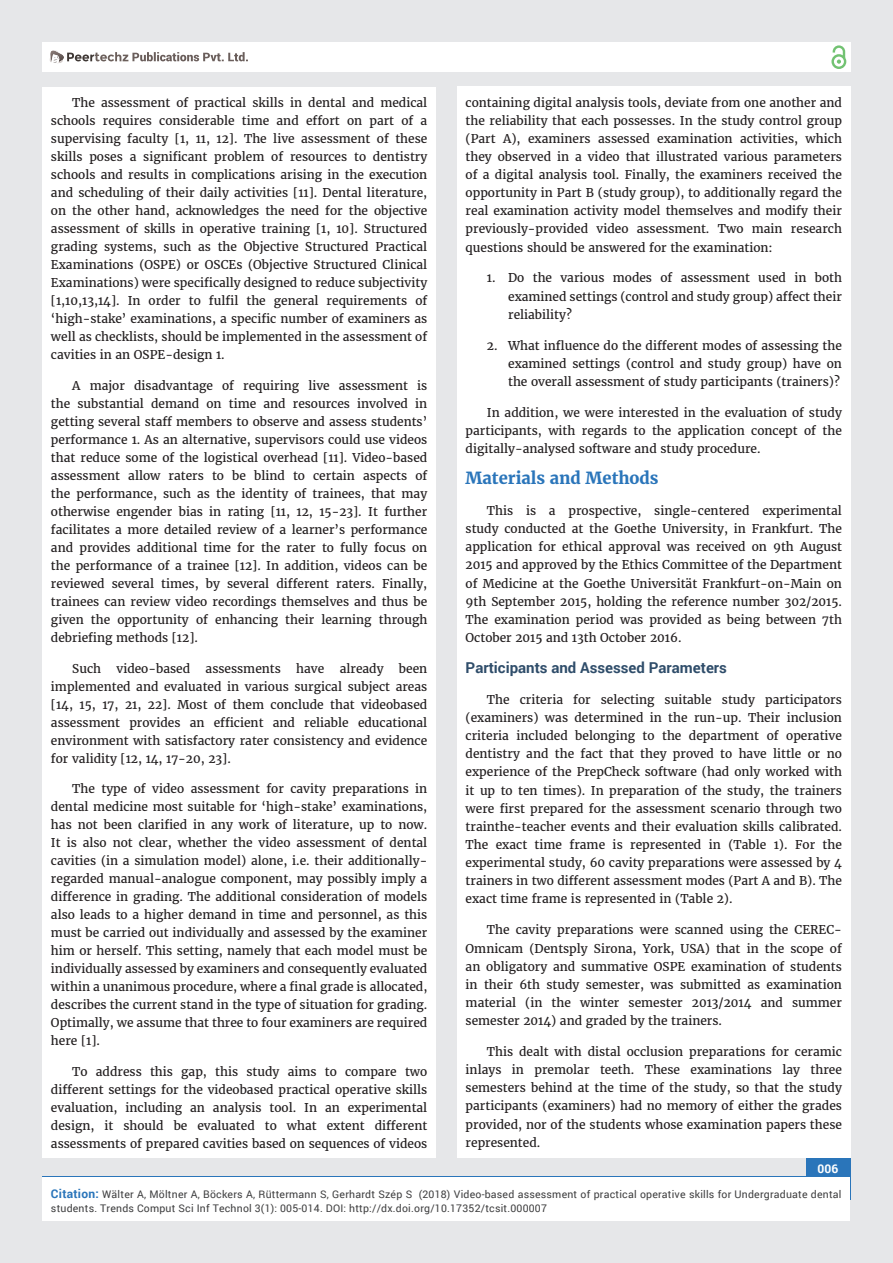
<style>
.page{position:relative;width:893px;height:1263px;background:#e6e7e9}
.page>*{position:absolute;margin:0;border:0;box-sizing:border-box;transform-origin:0 0}
.t1{font:700 16.5px "Merriweather";color:#2a75ba}
.t2{font:700 15px "Roboto";color:#2f4d6a}
.t3{font:12px/18px "Merriweather";color:#231f20;text-align:justify}
.t4{font:700 12px "Roboto";color:#fff}
.t5{font:10.5px/13.5px "Roboto";letter-spacing:.02em;color:#3e3e3f}
.s1{font-weight:700;font-size:12px;color:#2a75ba}
</style>
<div class="page">
<div style="left:42px;top:43px;width:808px;height:29px;background:#fff"></div>
<div style="left:831px;top:54px;width:15px;height:15px;border:2px solid #72c272;border-radius:50%"></div>
<svg style="left:831px;top:45px;width:15px;height:19px"></svg>
<div style="left:806px;top:1157px;width:44px;height:43px;background:#2a75ba"></div>
<svg style="left:49px;top:50px;width:199px;height:14px"></svg>
<div style="left:42px;top:1177px;width:808px;height:43px;background:#fff"></div>
<div style="left:42px;top:87px;width:394px;height:1070px;background:#fff"></div>
<div style="left:457px;top:87px;width:393px;height:1071px;background:#fff"></div>
<p class="t3" style="left:51px;top:94px;width:378px;text-indent:21px">The assessment of practical skills in dental and medical schools requires considerable time and effort on part of a supervising faculty [1, 11, 12]. The live assessment of these skills poses a significant problem of resources to dentistry schools and results in complications arising in the execution and scheduling of their daily activities [11]. Dental literature, on the other hand, acknowledges the need for the objective assessment of skills in operative training [1, 10]. Structured grading systems, such as the Objective Structured Practical Examinations (OSPE) or OSCEs (Objective Structured Clinical Examinations) were specifically designed to reduce subjectivity [1,10,13,14]. In order to fulfil the general requirements of ‘high-stake’ examinations, a specific number of examiners as well as checklists, should be implemented in the assessment of cavities in an OSPE-design 1.</p>
<p class="t3" style="left:51px;top:377px;width:378px;text-indent:21px">A major disadvantage of requiring live assessment is the substantial demand on time and resources involved in getting several staff members to observe and assess students’ performance 1. As an alternative, supervisors could use videos that reduce some of the logistical overhead [11]. Video-based assessment allow raters to be blind to certain aspects of the performance, such as the identity of trainees, that may otherwise engender bias in rating [11, 12, 15-23]. It further facilitates a more detailed review of a learner’s performance and provides additional time for the rater to fully focus on the performance of a trainee [12]. In addition, videos can be reviewed several times, by several different raters. Finally, trainees can review video recordings themselves and thus be given the opportunity of enhancing their learning through debriefing methods [12].</p>
<p class="t3" style="left:72px;top:659px;width:30px">Such</p>
<p class="t3" style="left:116px;top:659px;width:75px">video-based</p>
<p class="t3" style="left:206px;top:659px;width:77px">assessments</p>
<p class="t3" style="left:296px;top:659px;width:30px">have</p>
<p class="t3" style="left:340px;top:659px;width:45px">already</p>
<p class="t3" style="left:51px;top:659px;width:378px;text-indent:348px">been implemented and evaluated in various surgical subject areas [14, 15, 17, 21, 22]. Most of them conclude that videobased assessment provides an efficient and reliable educational environment with satisfactory rater consistency and evidence for validity [12, 14, 17-20, 23].</p>
<p class="t3" style="left:51px;top:780px;width:378px;text-indent:21px">The type of video assessment for cavity preparations in dental medicine most suitable for ‘high-stake’ examinations, has not been clarified in any work of literature, up to now.<br>It is also not clear, whether the video assessment of dental cavities (in a simulation model) alone, i.e. their additionally&shy;regarded manual-analogue component, may possibly imply a difference in grading. The additional consideration of models also leads to a higher demand in time and personnel, as this must be carried out individually and assessed by the examiner him or herself. This setting, namely that each model must be individually assessed by examiners and consequently evaluated within a unanimous procedure, where a final grade is allocated, describes the current stand in the type of situation for grading.<br>Optimally, we assume that three to four examiners are required here [1].</p>
<p class="t3" style="left:51px;top:1063px;width:378px;text-indent:21px">To address this gap, this study aims to compare two different settings for the videobased practical operative skills evaluation, including an analysis tool. In an experimental design, it should be evaluated to what extent different assessments of prepared cavities based on sequences of videos</p>
<p class="t3" style="left:466px;top:94px;width:378px">containing digital analysis tools, deviate from one another and the reliability that each possesses. In the study control group (Part A), examiners assessed examination activities, which they observed in a video that illustrated various parameters of a digital analysis tool. Finally, the examiners received the opportunity in Part B (study group), to additionally regard the real examination activity model themselves and modify their previously-provided video assessment. Two main research questions should be answered for the examination:</p>
<p class="t3" style="left:508px;top:269px;width:335px;text-indent:-21px">1. Do the various modes of assessment used in both examined settings (control and study group) affect their reliability?</p>
<p class="t3" style="left:508px;top:336px;width:335px;text-indent:-21px">2. What influence do the different modes of assessing the examined settings (control and study group) have on the overall assessment of study participants (trainers)?</p>
<p class="t3" style="left:466px;top:403px;width:378px;text-indent:21px">In addition, we were interested in the evaluation of study participants, with regards to the application concept of the digitally-analysed software and study procedure.</p>
<h1 class="t1" style="left:466px;top:468px;width:195px">Materials and Methods</h1>
<p class="t3" style="left:466px;top:502px;width:378px;text-indent:21px">This is a prospective, single-centered experimental study conducted at the Goethe University, in Frankfurt. The application for ethical approval was received on 9th August 2015 and approved by the Ethics Committee of the Department of Medicine at the Goethe Universität Frankfurt-on-Main on 9th September 2015, holding the reference number 302/2015.<br>The examination period was provided as being between 7th October 2015 and 13th October 2016.</p>
<p class="t2" style="left:466px;top:657px;width:263px">Participants and Assessed Parameters</p>
<p class="t3" style="left:466px;top:690px;width:378px;text-indent:21px">The criteria for selecting suitable study participators (examiners) was determined in the run-up. Their inclusion criteria included belonging to the department of operative dentistry and the fact that they proved to have little or no experience of the PrepCheck software (had only worked with it up to ten times). In preparation of the study, the trainers were first prepared for the assessment scenario through two trainthe-teacher events and their evaluation skills calibrated.<br>The exact time frame is represented in (Table 1). For the experimental study, 60 cavity preparations were assessed by 4 trainers in two different assessment modes (Part A and B). The exact time frame is represented in (Table 2).</p>
<p class="t3" style="left:466px;top:921px;width:378px;text-indent:21px">The cavity preparations were scanned using the CEREC-Omnicam (Dentsply Sirona, York, USA) that in the scope of an obligatory and summative OSPE examination of students in their 6th study semester, was submitted as examination material (in the winter semester 2013/2014 and summer semester 2014) and graded by the trainers.</p>
<p class="t3" style="left:466px;top:1043px;width:378px;text-indent:21px">This dealt with distal occlusion preparations for ceramic inlays in premolar teeth. These examinations lay three semesters behind at the time of the study, so that the study participants (examiners) had no memory of either the grades provided, nor of the students whose examination papers these represented.</p>
<p class="t4" style="left:817px;top:1161px;width:22px">006</p>
<p class="t5" style="left:51px;top:1188px;width:792px"><span class="s1">Citation:</span> Wälter A, Möltner A, Böckers A, Rüttermann S, Gerhardt Szép S (2018) Video-based assessment of practical operative skills for Undergraduate dental students. Trends Comput Sci Inf Technol 3(1): 005-014. DOI: http://dx.doi.org/10.17352/tcsit.000007</p>
</div>
